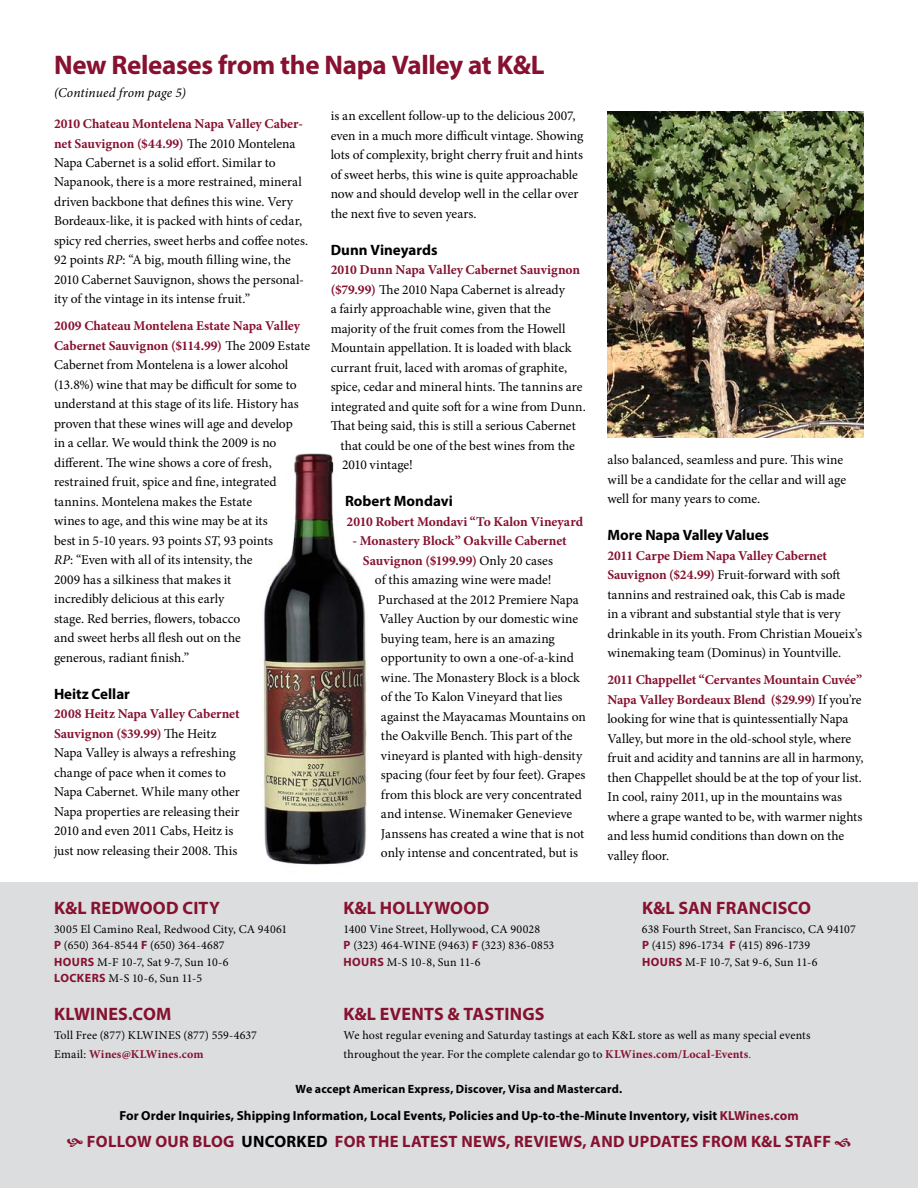
<style>
.page{position:relative;width:918px;height:1188px;background:#fff}
.page>*{position:absolute;margin:0;border:0;box-sizing:border-box;transform-origin:0 0}
.t1{font:700 27px "Myriad Pro";letter-spacing:-.015em;color:#861130}
.t2{font:700 18px "Myriad Pro";letter-spacing:.01em;color:#861130}
.t3{font:700 16.5px "Myriad Pro";letter-spacing:.02em;color:#861130}
.t4{font:700 15px "Myriad Pro";color:#000}
.t5{font:13.5px/19.5px "Minion Pro";color:#000}
.t6{font:700 13.5px/19.5px "Minion Pro";color:#861130;text-align:center}
.t7{font:italic 13.5px "Minion Pro";letter-spacing:.005em;color:#000}
.t8{font:700 13.2px "Myriad Pro";letter-spacing:.005em;color:#000}
.t9{font:12px/16.5px "Minion Pro";letter-spacing:.015em;color:#000}
.t10{font:700 12px "Myriad Pro";letter-spacing:.015em;color:#000}
.s1{font-weight:700;color:#861130}
.s2{font-style:italic}
.s3{font-family:"Myriad Pro";font-weight:700;color:#861130}
.s4{font-weight:400;color:#000}
.s5{color:#861130}
.s6{color:#000}
</style>
<div class="page">
<div style="left:0;top:882px;width:918px;height:306px;background:#dcddde"></div>
<img style="left:260px;top:453px;width:108px;height:412px">
<img style="left:608px;top:112px;width:256px;height:325px">
<h1 class="t1" style="left:54px;top:48px;width:492px">New Releases from the Napa Valley at K&amp;L</h1>
<p class="t7" style="left:54px;top:83px;width:133px">(Continued from page 5)</p>
<p class="t5" style="left:54px;top:114px;width:256px"><span class="s1">2010 Chateau Montelena Napa Valley Caber&shy;net Sauvignon ($44.99)</span> The 2010 Montelena Napa Cabernet is a solid effort. Similar to Napanook, there is a more restrained, mineral driven backbone that defines this wine. Very Bordeaux-like, it is packed with hints of cedar, spicy red cherries, sweet herbs and coffee notes.<br>92 points <span class="s2">RP</span>: “A big, mouth filling wine, the 2010 Cabernet Sauvignon, shows the personal&shy;ity of the vintage in its intense fruit.”</p>
<p class="t5" style="left:54px;top:316px;width:258px"><span class="s1">2009 Chateau Montelena Estate Napa Valley Cabernet Sauvignon ($114.99)</span> The 2009 Estate Cabernet from Montelena is a lower alcohol (13.8%) wine that may be difficult for some to understand at this stage of its life. History has proven that these wines will age and develop<br>in a cellar. We would think the 2009 is no different. The wine shows a core of fresh, restrained fruit, spice and fine, integrated tannins. Montelena makes the Estate<br>wines to age, and this wine may be at its<br>best in 5-10 years. 93 points <span class="s2">ST</span>, 93 points<br><span class="s2">RP</span>: “Even with all of its intensity, the<br>2009 has a silkiness that makes it<br>incredibly delicious at this early<br>stage. Red berries, flowers, tobacco<br>and sweet herbs all flesh out on the<br>generous, radiant finish.”</p>
<p class="t4" style="left:54px;top:684px;width:77px">Heitz Cellar</p>
<p class="t5" style="left:54px;top:704px;width:187px"><span class="s1">2008 Heitz Napa Valley Cabernet<br>Sauvignon ($39.99)</span> The Heitz<br>Napa Valley is always a refreshing change of pace when it comes to<br>Napa Cabernet. While many other<br>Napa properties are releasing their<br>2010 and even 2011 Cabs, Heitz is just now releasing their 2008. This</p>
<h2 class="t2" style="left:54px;top:896px;width:167px">K&amp;L RE DWOOD CITY</h2>
<p class="t9" style="left:54px;top:921px;width:235px">3005 El Camino Real, Redwood City, CA 94061<br><span class="s3">P</span> (650) 364-8544 <span class="s3">F</span> (650) 364-4687<br><span class="s3">Ho urs</span> M-F 10-7, Sat 9-7, Sun 10-6<br><span class="s3">Lockers</span> M-S 10-6, Sun 11-5</p>
<h2 class="t2" style="left:54px;top:1002px;width:12px">klwin</h2>
<h2 class="t2" style="left:108px;top:1002px;width:50px">es.com</h2>
<p class="t9" style="left:54px;top:1025px;width:205px;line-height:19.5px">Toll Free (877) KLWINES (877) 559-4637<br>Email: <span class="s1">Wines@KLWines.com</span></p>
<p class="t5" style="left:331px;top:106px;width:254px">is an excellent follow-up to the delicious 2007, even in a much more difficult vintage. Showing lots of complexity, bright cherry fruit and hints of sweet herbs, this wine is quite approachable now and should develop well in the cellar over the next five to seven years.</p>
<p class="t4" style="left:331px;top:240px;width:108px">Dunn Vineyards</p>
<p class="t6" style="left:331px;top:260px;width:251px">2010 Dunn Napa Valley Cabernet Sauvignon</p>
<p class="t5" style="left:331px;top:280px;width:236px"><span class="s1">($79.99)</span> The 2010 Napa Cabernet is already</p>
<p class="t5" style="left:331px;top:299px;width:222px">a fairly approachable wine, given that the</p>
<p class="t5" style="left:331px;top:319px;width:236px">majority of the fruit comes from the Howell</p>
<p class="t5" style="left:331px;top:338px;width:242px">Mountain appellation. It is loaded with black</p>
<p class="t5" style="left:331px;top:358px;width:238px">currant fruit, laced with aromas of graphite,</p>
<p class="t5" style="left:331px;top:377px;width:253px">spice, cedar and mineral hints. The tannins are</p>
<p class="t5" style="left:331px;top:397px;width:257px">integrated and quite soft for a wine from Dunn.</p>
<p class="t5" style="left:331px;top:416px;width:247px">That being said, this is still a serious Cabernet</p>
<p class="t5" style="left:341px;top:436px;width:236px">that could be one of the best wines from the</p>
<p class="t5" style="left:342px;top:455px;width:72px">2010 vintage!</p>
<p class="t4" style="left:345px;top:491px;width:109px">Robert Mondavi</p>
<p class="t6" style="left:346px;top:512px;width:238px">2010 Robert Mondavi “To Kalon Vineyard</p>
<p class="t6" style="left:352px;top:531px;width:216px">- Monastery Block” Oakville Cabernet<br>Sauvignon ($199.99) <span class="s4">Only 20 cases</span></p>
<p class="t5" style="left:375px;top:570px;width:212px">of this amazing wine were made!<br>Purchased at the 2012 Premiere Napa Valley Auction by our domestic wine buying team, here is an amazing opportunity to own a one-of-a-kind wine. The Monastery Block is a block of the To Kalon Vineyard that lies against the Mayacamas Mountains on the Oakville Bench. This part of the vineyard is planted with high-density spacing (four feet by four feet). Grapes from this block are very concentrated and intense. Winemaker Genevieve Janssens has created a wine that is not only intense and concentrated, but is</p>
<h2 class="t2" style="left:344px;top:896px;width:147px">K&amp;L HOLLYWOOD</h2>
<p class="t9" style="left:343px;top:921px;width:212px">1400 Vine Street, Hollywood, CA 90028<br><span class="s3">P</span> (323) 464-WINE (9463) <span class="s3">F</span> (323) 836-0853<br><span class="s3">Hours</span> M-S 10-8, Sun 11-6</p>
<p class="t5" style="left:607px;top:450px;width:240px">also balanced, seamless and pure. This wine will be a candidate for the cellar and will age well for many years to come.</p>
<p class="t4" style="left:607px;top:525px;width:163px">More Napa Valley Values</p>
<p class="t5" style="left:607px;top:546px;width:256px"><span class="s1">2011 Carpe Diem Napa Valley Cabernet Sauvignon ($24.99)</span> Fruit-forward with soft tannins and restrained oak, this Cab is made<br>in a vibrant and substantial style that is very drinkable in its youth. From Christian Moueix’s winemaking team (Dominus) in Yountville.</p>
<p class="t5" style="left:607px;top:670px;width:258px"><span class="s1">2011 Chappellet “Cervantes Mountain Cuvée” Napa Valley Bordeaux Blend ($29.99)</span> If you’re looking for wine that is quintessentially Napa Valley, but more in the old-school style, where fruit and acidity and tannins are all in harmony, then Chappellet should be at the top of your list.<br>In cool, rainy 2011, up in the mountains was where a grape wanted to be, with warmer nights and less humid conditions than down on the valley floor.</p>
<h2 class="t2" style="left:642px;top:896px;width:170px">K&amp;L SAN FRANCISCO</h2>
<p class="t9" style="left:642px;top:921px;width:215px">638 Fourth Street, San Francisco, CA 94107<br><span class="s3">P</span> (415) 896-1734 <span class="s3">F</span> (415) 896-1739<br><span class="s3">Hours</span> M-F 10-7, Sat 9-6, Sun 11-6</p>
<h2 class="t2" style="left:344px;top:1002px;width:201px">K&amp;L EVENTS &amp; TASTINGS</h2>
<p class="t9" style="left:343px;top:1025px;width:469px;line-height:19.5px">We host regular evening and Saturday tastings at each K&amp;L store as well as many special events throughout the year. For the complete calendar go to <span class="s1">KLWines.com/Local-Events</span><span class="s5">.</span></p>
<p class="t10" style="left:296px;top:1081px;width:328px">We accept American Express, Discover, Visa and Mastercard.</p>
<p class="t8" style="left:119px;top:1107px;width:681px">For Order Inquiries, Shipping Information, Local Events, Policies and Up-to-the-Minute Inventory, visit <span class="s5">KLWines.com</span></p>
<p class="t3" style="left:87px;top:1131px;width:22px">Follow</p>
<p class="t3" style="left:155px;top:1131px;width:59px">our blog</p>
<p class="t3" style="left:241px;top:1131px;width:361px"><span class="s6">UNCORKED</span> for th e latest news, revi ews, and</p>
<p class="t3" style="left:628px;top:1131px;width:23px">updat</p>
<p class="t3" style="left:680px;top:1131px;width:124px">es f rom K&amp;L staff</p>
</div>
